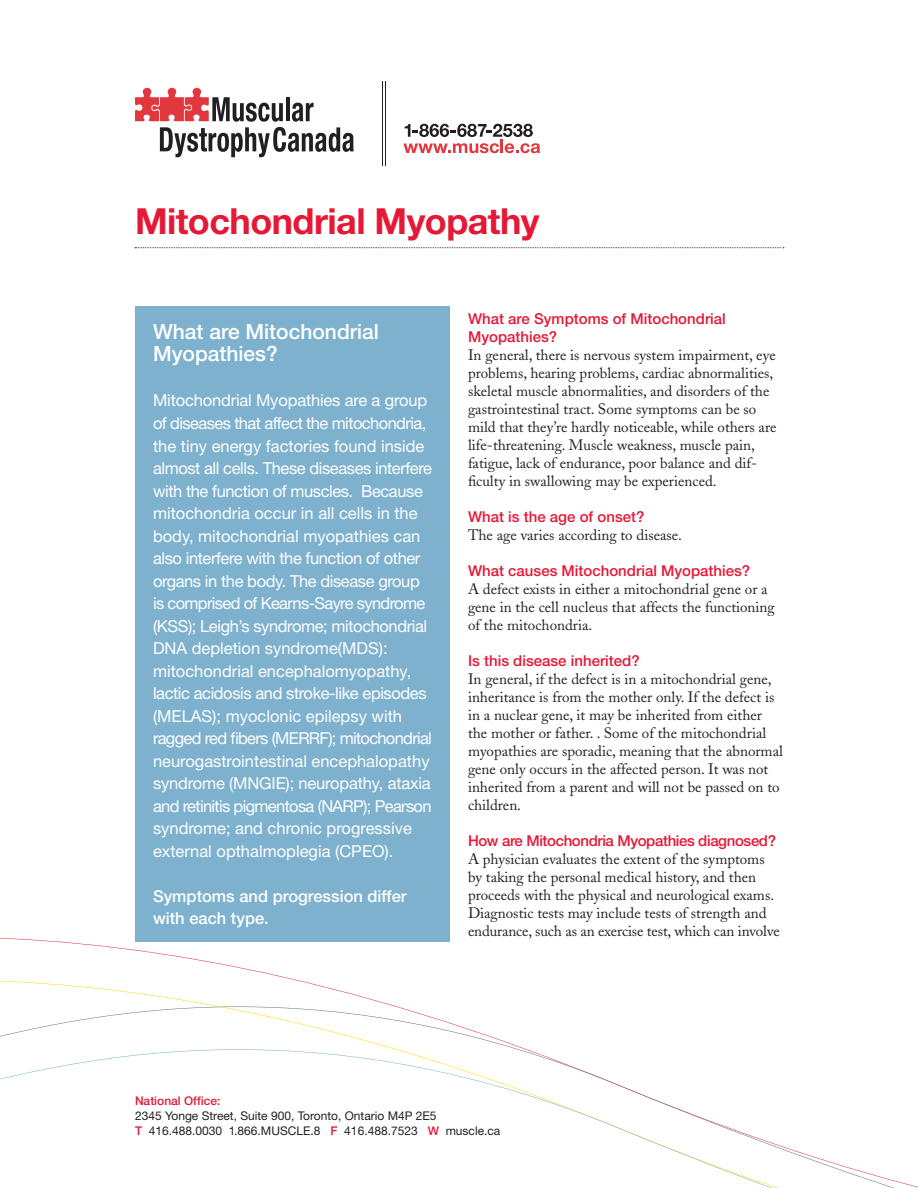
<style>
.page{position:relative;width:918px;height:1188px;background:#fff}
.page>*{position:absolute;margin:0;border:0;box-sizing:border-box;transform-origin:0 0}
.t1{font:700 36px "Helvetica Neue LT Pro";letter-spacing:-.015em;color:#e51836}
.t2{font:500 21px/22.5px "Helvetica Neue LT Pro";color:#fff}
.t3{font:16.5px/22.5px "Helvetica Neue LT Pro";letter-spacing:-.02em;color:#fff}
.t4{font:500 16.5px/22.5px "Helvetica Neue LT Pro";color:#fff}
.t5{font:15px/18px "Adobe Caslon";color:#231f20}
.t6{font:500 15px/18px "Helvetica Neue LT Pro";color:#e51836}
.t7{font:500 15px "Helvetica Neue LT Pro";letter-spacing:-.025em;color:#e51836}
.t8{font:12px/15px "Helvetica Neue LT Pro";color:#231f20}
.t9{font:500 12px "Helvetica Neue LT Pro";color:#e51836}
.s1{font-weight:500;color:#e51836}
</style>
<div class="page">
<svg style="left:0;top:980px;width:526px;height:69px"></svg>
<svg style="left:0;top:1049px;width:918px;height:139px"></svg>
<svg style="left:135px;top:88px;width:219px;height:69px"></svg>
<hr style="left:382px;top:81px;width:1px;height:85px;background:#231f20">
<hr style="left:385px;top:81px;width:1px;height:85px;background:#231f20">
<svg style="left:403px;top:124px;width:137px;height:29px"></svg>
<div style="left:135px;top:306px;width:315px;height:636px;background:#7db1cd"></div>
<svg style="left:135px;top:247px;width:649px;height:1px"></svg>
<h1 class="t1" style="left:135px;top:198px;width:406px">Mitochondrial Myopathy</h1>
<h2 class="t2" style="left:153px;top:320px;width:228px">What are Mitochondrial<br>Myopathies?</h2>
<p class="t3" style="left:153px;top:389px;width:281px">Mitochondrial Myopathies are a group of diseases that affect the mitochondria, the tiny energy factories found inside almost all cells. These diseases interfere with the function of muscles. Because mitochondria occur in all cells in the body, mitochondrial myopathies can also interfere with the function of other organs in the body. The disease group is comprised of Kearns-Sayre syndrome (KSS); Leigh’s syndrome; mitochondrial DNA depletion syndrome(MDS): mitochondrial encephalomyopathy, lactic acidosis and stroke-like episodes (MELAS); myoclonic epilepsy with ragged red fibers (MERRF); mitochondrial neurogastrointestinal encephalopathy syndrome (MNGIE); neuropathy, ataxia and retinitis pigmentosa (NARP); Pearson syndrome; and chronic progressive external opthalmoplegia (CPEO).</p>
<p class="t4" style="left:153px;top:884px;width:255px">Symptoms and progression differ with each type.</p>
<p class="t6" style="left:468px;top:309px;width:259px">What are Symptoms of Mitochondrial<br>Myopathies?</p>
<p class="t5" style="left:468px;top:346px;width:310px">In general, there is nervous system impairment, eye problems, hearing problems, cardiac abnormalities, skeletal muscle abnormalities, and disorders of the gastrointestinal tract. Some symptoms can be so mild that they’re hardly noticeable, while others are life-threatening. Muscle weakness, muscle pain, fatigue, lack of endurance, poor balance and dif&shy;ficulty in swallowing may be experienced.</p>
<p class="t6" style="left:468px;top:507px;width:178px">What is the age of onset?</p>
<p class="t5" style="left:468px;top:526px;width:216px">The age varies according to disease.</p>
<p class="t6" style="left:468px;top:561px;width:284px">What causes Mitochondrial Myopathies?</p>
<p class="t5" style="left:468px;top:580px;width:308px">A defect exists in either a mitochondrial gene or a gene in the cell nucleus that affects the functioning of the mitochondria.</p>
<p class="t6" style="left:468px;top:651px;width:173px">Is this disease inherited?</p>
<p class="t5" style="left:468px;top:670px;width:316px">In general, if the defect is in a mitochondrial gene, inheritance is from the mother only. If the defect is in a nuclear gene, it may be inherited from either the mother or father. . Some of the mitochondrial myopathies are sporadic, meaning that the abnormal gene only occurs in the affected person. It was not inherited from a parent and will not be passed on to children.</p>
<p class="t7" style="left:468px;top:832px;width:310px">How are Mitochondria Myopathies diagnosed?</p>
<p class="t5" style="left:468px;top:850px;width:313px">A physician evaluates the extent of the symptoms by taking the personal medical history, and then proceeds with the physical and neurological exams.<br>Diagnostic tests may include tests of strength and endurance, such as an exercise test, which can involve</p>
<p class="t9" style="left:135px;top:1093px;width:87px">National Office:</p>
<p class="t8" style="left:135px;top:1108px;width:367px">2345 Yonge Street, Suite 900, Toronto, Ontario M4P 2E5<br><span class="s1">T</span> 416.488.0030 1.866.MUSCLE.8 <span class="s1">F</span> 416.488.7523 <span class="s1">W</span> muscle.ca</p>
</div>
